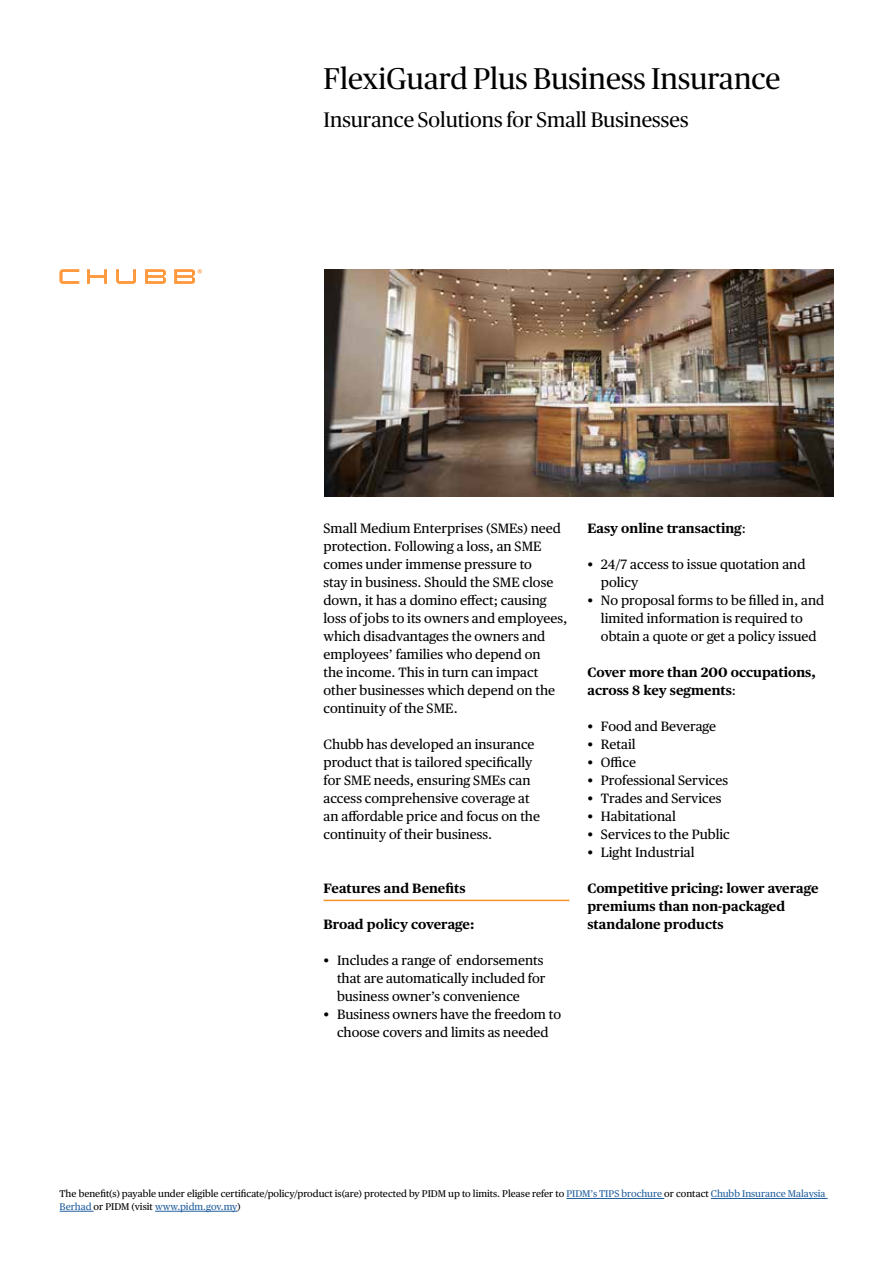
<style>
.page{position:relative;width:893px;height:1263px;background:#fff}
.page>*{position:absolute;margin:0;border:0;box-sizing:border-box;transform-origin:0 0}
.t1{font:30px "Chubb Publico";color:#000}
.t2{font:21px "Chubb Publico";color:#000}
.t3{font:13.5px/18px "Chubb Publico Text";color:#000}
.t4{font:700 13.5px/18px "Chubb Publico Text";color:#000}
.t5{font:9.75px/12.8px "Chubb Publico Text";color:#000}
.s1{font-weight:400}
.s2{color:#215e9e}
</style>
<div class="page">
<svg style="left:60px;top:269px;width:142px;height:15px"></svg>
<hr style="left:324px;top:900px;width:245px;height:1px;background:#f79428">
<img style="left:325px;top:269px;width:508px;height:228px">
<hr style="left:566px;top:1198px;width:98px;height:1px;background:#215e9e">
<hr style="left:711px;top:1198px;width:117px;height:1px;background:#215e9e">
<hr style="left:60px;top:1211px;width:34px;height:1px;background:#215e9e">
<hr style="left:155px;top:1211px;width:82px;height:1px;background:#215e9e">
<h1 class="t1" style="left:324px;top:57px;width:458px">FlexiGuard Plus Business Insurance</h1>
<h2 class="t2" style="left:324px;top:105px;width:366px">Insurance Solutions for Small Businesses</h2>
<p class="t3" style="left:324px;top:518px;width:245px">Small Medium Enterprises (SMEs) need protection. Following a loss, an SME comes under immense pressure to<br>stay in business. Should the SME close down, it has a domino effect; causing loss of jobs to its owners and employees, which disadvantages the owners and employees’ families who depend on<br>the income. This in turn can impact other businesses which depend on the continuity of the SME.</p>
<p class="t3" style="left:324px;top:734px;width:218px">Chubb has developed an insurance product that is tailored specifically for SME needs, ensuring SMEs can access comprehensive coverage at an affordable price and focus on the continuity of their business.</p>
<p class="t4" style="left:324px;top:878px;width:144px">Features and Benefits</p>
<p class="t4" style="left:324px;top:914px;width:152px">Broad policy coverage:</p>
<p class="t3" style="left:337px;top:950px;width:210px;text-indent:-14px">• Includes a range of endorsements that are automatically included for business owner’s convenience</p>
<p class="t3" style="left:324px;top:1004px;width:239px;text-align:center">• Business owners have the freedom to choose covers and limits as needed</p>
<p class="t4" style="left:587px;top:518px;width:160px">Easy online transacting<span class="s1">:</span></p>
<p class="t3" style="left:601px;top:554px;width:206px;text-indent:-14px">• 24/7 access to issue quotation and policy</p>
<p class="t3" style="left:587px;top:590px;width:238px;text-align:center">• No proposal forms to be filled in, and limited information is required to obtain a quote or get a policy issued</p>
<p class="t4" style="left:587px;top:662px;width:230px">Cover more than 200 occupations, across 8 key segments<span class="s1">:</span></p>
<p class="t3" style="left:587px;top:716px;width:130px">• Food and Beverage</p>
<p class="t3" style="left:587px;top:734px;width:50px">• Retail</p>
<p class="t3" style="left:587px;top:752px;width:50px">• Office</p>
<p class="t3" style="left:587px;top:770px;width:142px">• Professional Services</p>
<p class="t3" style="left:587px;top:788px;width:135px">• Trades and Services</p>
<p class="t3" style="left:587px;top:806px;width:90px">• Habitational</p>
<p class="t3" style="left:587px;top:824px;width:144px">• Services to the Public</p>
<p class="t3" style="left:587px;top:842px;width:108px">• Light Industrial</p>
<p class="t4" style="left:587px;top:878px;width:233px">Competitive pricing: lower average premiums than non-packaged standalone products</p>
<p class="t5" style="left:60px;top:1187px;width:767px">The benefit(s) payable under eligible certificate/policy/product is(are) protected by PIDM up to limits. Please refer to <span class="s2">PIDM’s TIPS brochure</span> or contact <span class="s2">Chubb Insurance Malaysia<br>Berhad</span> or PIDM (visit <span class="s2">www.pidm.gov.my</span>)</p>
</div>
